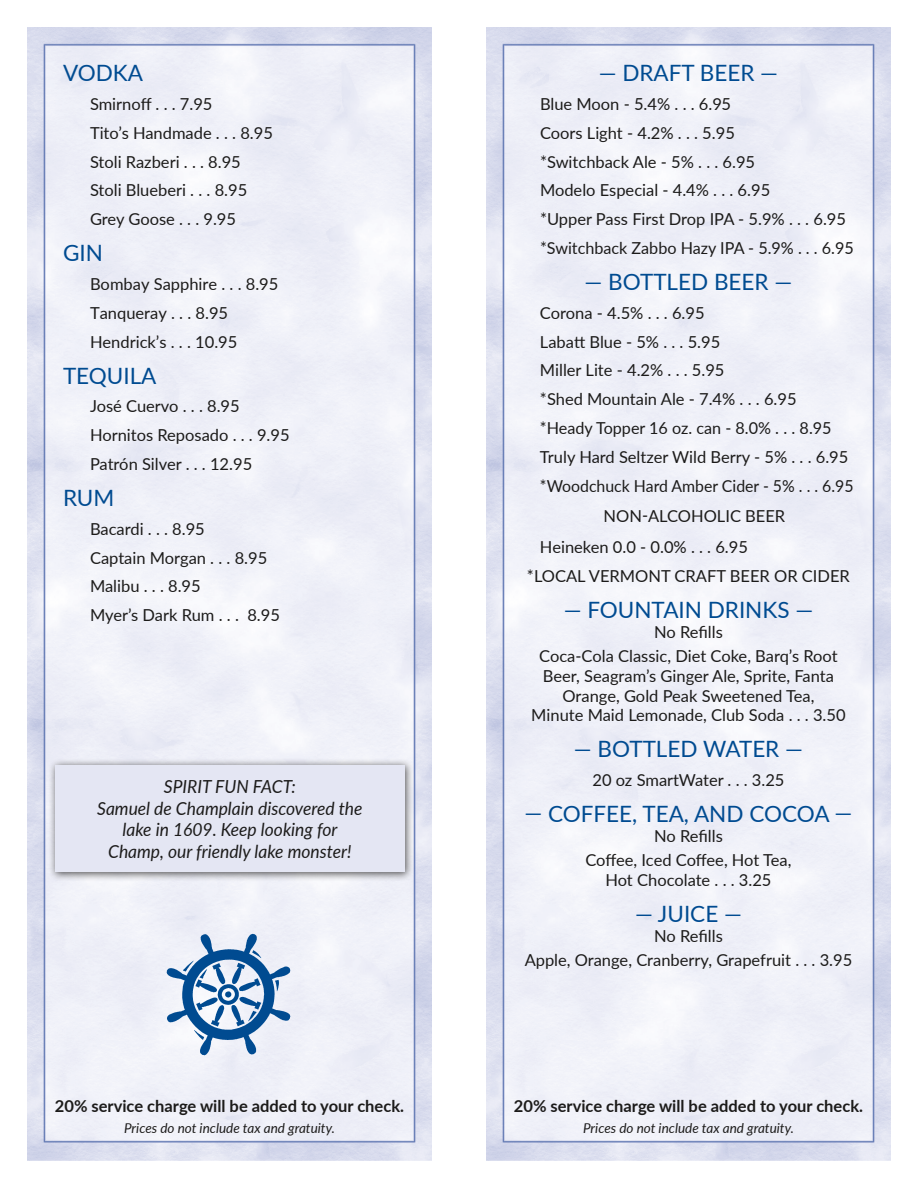
<style>
.page{position:relative;width:918px;height:1188px;background:#fff}
.page>*{position:absolute;margin:0;border:0;box-sizing:border-box;transform-origin:0 0}
.drink_sub_blue{font:22.5px "Lato";color:#004b91}
.blue_head{font:22.5px "Lato";color:#004b91}
.drink_sub_head{font:22.5px "Lato";color:#004b91}
.italic_text{font:italic 18px/21.6px "Lato";color:#1c1b1a;text-align:center}
.italic_text-2{font:16.5px/19.8px "Lato";color:#1c1b1a;text-align:center}
.liquor_text_left{font:16.5px "Lato";color:#1c1b1a}
.beer_page{font:16.5px "Lato";color:#1c1b1a}
.t1{font:700 16.5px "Lato";color:#1c1b1a}
.indented_text{font:16.5px "Lato";color:#1c1b1a}
.beer_page-2{font:16.5px "Lato";color:#1c1b1a;scale:.96 1}
.t2{font:italic 13.5px "Lato";color:#1c1b1a}
</style>
<div class="page">
<img style="left:27px;top:27px;width:405px;height:1134px">
<img style="left:486px;top:27px;width:405px;height:1134px">
<img style="left:162px;top:929px;width:133px;height:131px">
<div style="left:48px;top:758px;width:366px;height:123px;background:#1c1b1a;opacity:.75"></div>
<div style="left:55px;top:765px;width:350px;height:107px;background:#e4e6f3"></div>
<p class="blue_head" style="left:63px;top:57px;width:82px">VODKA</p>
<p class="liquor_text_left" style="left:90px;top:92px;width:124px">Smirnoff . . . 7.95</p>
<p class="liquor_text_left" style="left:90px;top:121px;width:184px">Tito’s Handmade . . . 8.95</p>
<p class="liquor_text_left" style="left:90px;top:150px;width:152px">Stoli Razberi . . . 8.95</p>
<p class="liquor_text_left" style="left:90px;top:179px;width:159px">Stoli Blueberi . . . 8.95</p>
<p class="liquor_text_left" style="left:90px;top:207px;width:148px">Grey Goose . . . 9.95</p>
<p class="blue_head" style="left:63px;top:237px;width:41px">GIN</p>
<p class="liquor_text_left" style="left:90px;top:272px;width:190px">Bombay Sapphire . . . 8.95</p>
<p class="liquor_text_left" style="left:90px;top:301px;width:140px">Tanqueray . . . 8.95</p>
<p class="liquor_text_left" style="left:90px;top:330px;width:149px">Hendrick’s . . . 10.95</p>
<p class="blue_head" style="left:63px;top:359px;width:95px">TEQUILA</p>
<p class="liquor_text_left" style="left:90px;top:395px;width:151px">José Cuervo . . . 8.95</p>
<p class="liquor_text_left" style="left:90px;top:423px;width:201px">Hornitos Reposado . . . 9.95</p>
<p class="liquor_text_left" style="left:90px;top:452px;width:164px">Patrón Silver . . . 12.95</p>
<p class="blue_head" style="left:63px;top:482px;width:53px">RUM</p>
<p class="liquor_text_left" style="left:90px;top:517px;width:116px">Bacardi . . . 8.95</p>
<p class="liquor_text_left" style="left:90px;top:546px;width:179px">Captain Morgan . . . 8.95</p>
<p class="liquor_text_left" style="left:90px;top:575px;width:112px">Malibu . . . 8.95</p>
<p class="liquor_text_left" style="left:90px;top:603px;width:191px">Myer’s Dark Rum . . . 8.95</p>
<p class="italic_text" style="left:164px;top:775px;width:133px">SPIRIT FUN FACT:</p>
<p class="italic_text" style="left:97px;top:797px;width:267px">Samuel de Champlain discovered the lake in 1609. Keep looking for<br>Champ, our friendly lake monster!</p>
<p class="t1" style="left:55px;top:1094px;width:351px">20% service charge will be added to your check.</p>
<p class="t2" style="left:124px;top:1119px;width:212px">Prices do not include tax and gratuity.</p>
<p class="drink_sub_blue" style="left:599px;top:57px;width:181px">— DRAFT BEER —</p>
<p class="beer_page" style="left:540px;top:92px;width:193px">Blue Moon - 5.4% . . . 6.95</p>
<p class="beer_page" style="left:540px;top:121px;width:196px">Coors Light - 4.2% . . . 5.95</p>
<p class="italic_text-2" style="left:540px;top:151px;width:217px">*Switchback Ale - 5% . . . 6.95</p>
<p class="beer_page" style="left:540px;top:179px;width:232px">Modelo Especial - 4.4% . . . 6.95</p>
<p class="italic_text-2" style="left:540px;top:209px;width:308px">*Upper Pass First Drop IPA - 5.9% . . . 6.95</p>
<p class="italic_text-2" style="left:540px;top:237px;width:315px">*Switchback Zabbo Hazy IPA - 5.9% . . . 6.95</p>
<p class="drink_sub_head" style="left:585px;top:266px;width:209px">— BOTTLED BEER —</p>
<p class="beer_page" style="left:540px;top:301px;width:166px">Corona - 4.5% . . . 6.95</p>
<p class="beer_page" style="left:540px;top:330px;width:182px">Labatt Blue - 5% . . . 5.95</p>
<p class="italic_text-2" style="left:540px;top:360px;width:186px">Miller Lite - 4.2% . . . 5.95</p>
<p class="beer_page" style="left:540px;top:387px;width:258px">*Shed Mountain Ale - 7.4% . . . 6.95</p>
<p class="beer_page" style="left:540px;top:416px;width:293px">*Heady Topper 16 oz. can - 8.0% . . . 8.95</p>
<p class="beer_page" style="left:540px;top:445px;width:310px">Truly Hard Seltzer Wild Berry - 5% . . . 6.95</p>
<p class="beer_page-2" style="left:540px;top:474px;width:328px">*Woodchuck Hard Amber Cider - 5% . . . 6.95</p>
<p class="indented_text" style="left:604px;top:504px;width:183px">NON-ALCOHOLIC BEER</p>
<p class="indented_text" style="left:540px;top:535px;width:210px">Heineken 0.0 - 0.0% . . . 6.95</p>
<p class="italic_text-2" style="left:527px;top:565px;width:324px">*LOCAL VERMONT CRAFT BEER OR CIDER</p>
<p class="drink_sub_blue" style="left:564px;top:594px;width:251px">— FOUNTAIN DRINKS —</p>
<p class="italic_text-2" style="left:654px;top:621px;width:70px">No Refills</p>
<p class="italic_text-2" style="left:531px;top:645px;width:316px">Coca-Cola Classic, Diet Coke, Barq’s Root Beer, Seagram’s Ginger Ale, Sprite, Fanta Orange, Gold Peak Sweetened Tea,<br>Minute Maid Lemonade, Club Soda . . . 3.50</p>
<p class="drink_sub_blue" style="left:574px;top:733px;width:231px">— BOTTLED WATER —</p>
<p class="italic_text-2" style="left:592px;top:770px;width:194px">20 oz SmartWater . . . 3.25</p>
<p class="drink_sub_blue" style="left:525px;top:798px;width:329px">— COFFEE, TEA, AND COCOA —</p>
<p class="italic_text-2" style="left:654px;top:825px;width:70px">No Refills</p>
<p class="italic_text-2" style="left:585px;top:850px;width:208px">Coffee, Iced Coffee, Hot Tea,<br>Hot Chocolate . . . 3.25</p>
<p class="drink_sub_blue" style="left:635px;top:898px;width:108px">— JUICE —</p>
<p class="italic_text-2" style="left:654px;top:925px;width:70px">No Refills</p>
<p class="italic_text-2" style="left:525px;top:950px;width:329px">Apple, Orange, Cranberry, Grapefruit . . . 3.95</p>
<p class="t1" style="left:514px;top:1094px;width:351px">20% service charge will be added to your check.</p>
<p class="t2" style="left:583px;top:1119px;width:212px">Prices do not include tax and gratuity.</p>
</div>
